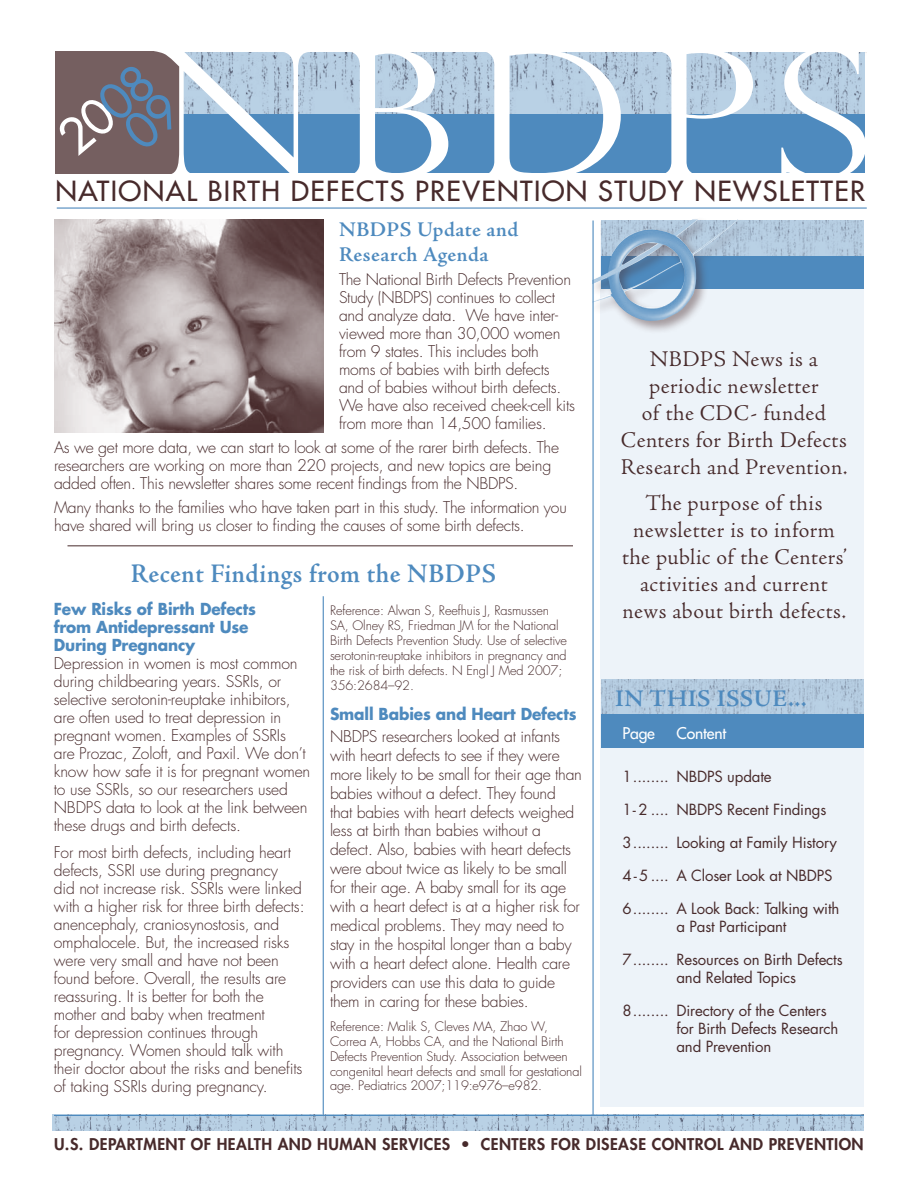
<style>
.page{position:relative;width:918px;height:1188px;background:#fff}
.page>*{position:absolute;margin:0;border:0;box-sizing:border-box;transform-origin:0 0}
.t1{font:300 177px "Perpetua Titling";letter-spacing:.08em;color:#fff;scale:1.16 1}
.t2{font:500 47.7px "Futura Std";color:#fff}
.t3{font:500 27px "Futura Std";letter-spacing:.05em;color:#472a2b}
.t4{font:600 27px "Adobe Jenson Pro";letter-spacing:.02em;color:#4e8abe;scale:.95 1}
.t5{font:600 24px "Adobe Jenson Pro";letter-spacing:.025em;color:#4e8abe}
.t6{font:300 22.5px/27px "Adobe Jenson Pro";letter-spacing:.02em;color:#472a2b;text-align:center}
.t7{font:600 21px/25.2px "Adobe Jenson Pro";letter-spacing:.02em;color:#4e8abe}
.t8{font:700 16.2px/18px "Futura Std";letter-spacing:-.01em;color:#4e8abe;scale:.95 1}
.t9{font:300 15.75px/18px "Futura Std";letter-spacing:-.015em;color:#472a2b}
.t10{font:800 15.75px "Futura Std";letter-spacing:.03em;color:#472a2b}
.t11{font:500 15.75px "Futura Std";letter-spacing:-.01em;color:#fff}
.t12{font:15px/18px "Futura Std";letter-spacing:-.01em;color:#472a2b;text-align:center}
.t13{font:300 12.75px/15px "Futura Std";letter-spacing:-.01em;color:#472a2b}
.s1{color:#4e8abe}
</style>
<div class="page">
<img style="left:53px;top:1114px;width:811px;height:17px">
<div style="left:55px;top:53px;width:810px;height:120px;background:#4e8abe"></div>
<img style="left:182px;top:53px;width:683px;height:60px">
<div style="left:55px;top:51px;width:127px;height:123px;background:#755f60"></div>
<div style="left:601px;top:223px;width:263px;height:884px;background:#edf3f9"></div>
<div style="left:601px;top:220px;width:262px;height:69px;background:#4e8abe"></div>
<img style="left:781px;top:220px;width:83px;height:35px">
<div style="left:601px;top:679px;width:262px;height:69px;background:#4e8abe"></div>
<img style="left:601px;top:679px;width:263px;height:35px">
<div style="left:589px;top:216px;width:192px;height:141px;background:#472a2b;opacity:.45"></div>
<img style="left:594px;top:220px;width:144px;height:101px">
<hr style="left:323px;top:596px;width:1px;height:518px;background:#4e8abe">
<hr style="left:592px;top:220px;width:2px;height:896px;background:#4e8abe">
<hr style="left:57px;top:207px;width:810px;height:2px;background:#4e8abe">
<hr style="left:54px;top:1115px;width:810px;height:1px;background:#4e8abe">
<img style="left:54px;top:219px;width:270px;height:214px">
<hr style="left:68px;top:545px;width:505px;height:1px;background:#472a2b">
<svg style="left:182px;top:90px;width:2px;height:24px"></svg>
<h1 class="t1" style="left:154px;top:7px;width:621px">NBDPS</h1>
<h2 class="t2" style="left:46px;top:121px;width:108px;rotate:-40deg">20<span class="s1">08</span></h2>
<h3 class="t3" style="left:55px;top:174px;width:811px">NATIONAL BIRTH DEFECTS PREVENTION STUDY NEWSLETTER</h3>
<h3 class="t7" style="left:339px;top:217px;width:181px">NBDPS Update and<br>Research Agenda</h3>
<p class="t9" style="left:339px;top:271px;width:238px">The National Birth Defects Prevention Study (NBDPS) continues to collect and analyze data. We have inter&shy;viewed more than 30,000 women from 9 states. This includes both moms of babies with birth defects and of babies without birth defects.<br>We have also received cheek-cell kits from more than 14,500 families.</p>
<p class="t9" style="left:54px;top:439px;width:507px">As we get more data, we can start to look at some of the rarer birth defects. The researchers are working on more than 220 projects, and new topics are being added often. This newsletter shares some recent findings from the NBDPS.</p>
<p class="t9" style="left:54px;top:499px;width:514px">Many thanks to the families who have taken part in this study. The information you have shared will bring us closer to finding the causes of some birth defects.</p>
<h3 class="t4" style="left:131px;top:558px;width:386px">Recent Findings from the NBDPS</h3>
<p class="t8" style="left:54px;top:600px;width:214px">Few Risks of Birth Defects from Antidepressant Use<br>During Pregnancy</p>
<p class="t9" style="left:54px;top:655px;width:258px">Depression in women is most common during childbearing years. SSRIs, or selective serotonin-reuptake inhibitors, are often used to treat depression in pregnant women. Examples of SSRIs are Prozac, Zoloft, and Paxil. We don’t know how safe it is for pregnant women to use SSRIs, so our researchers used NBDPS data to look at the link between these drugs and birth defects.</p>
<p class="t9" style="left:54px;top:844px;width:252px">For most birth defects, including heart defects, SSRI use during pregnancy<br>did not increase risk. SSRIs were linked with a higher risk for three birth defects: anencephaly, craniosynostosis, and omphalocele. But, the increased risks were very small and have not been found before. Overall, the results are reassuring. It is better for both the mother and baby when treatment<br>for depression continues through pregnancy. Women should talk with their doctor about the risks and benefits of taking SSRIs during pregnancy.</p>
<p class="t13" style="left:330px;top:603px;width:239px">Reference: Alwan S, Reefhuis J, Rasmussen SA, Olney RS, Friedman JM for the National Birth Defects Prevention Study. Use of selective serotonin-reuptake inhibitors in pregnancy and the risk of birth defects. N Engl J Med 2007; 356:2684–92.</p>
<p class="t8" style="left:330px;top:705px;width:261px">Small Babies and Heart Defects</p>
<p class="t9" style="left:330px;top:727px;width:254px;line-height:18.9px">NBDPS researchers looked at infants with heart defects to see if they were more likely to be small for their age than babies without a defect. They found that babies with heart defects weighed less at birth than babies without a defect. Also, babies with heart defects were about twice as likely to be small for their age. A baby small for its age with a heart defect is at a higher risk for medical problems. They may need to stay in the hospital longer than a baby with a heart defect alone. Health care providers can use this data to guide them in caring for these babies.</p>
<p class="t13" style="left:330px;top:1019px;width:253px">Reference: Malik S, Cleves MA, Zhao W, Correa A, Hobbs CA, and the National Birth Defects Prevention Study. Association between congenital heart defects and small for gestational age. Pediatrics 2007;119:e976–e982.</p>
<h3 class="t6" style="left:621px;top:346px;width:228px">NBDPS News is a periodic newsletter<br>of the CDC- funded<br>Centers for Birth Defects<br>Research and Prevention.</h3>
<h3 class="t6" style="left:622px;top:490px;width:226px">The purpose of this newsletter is to inform the public of the Centers’ activities and current news about birth defects.</h3>
<h3 class="t5" style="left:615px;top:685px;width:193px">IN THIS ISSUE...</h3>
<p class="t11" style="left:622px;top:723px;width:34px">Page</p>
<p class="t11" style="left:677px;top:723px;width:51px">Content</p>
<p class="t12" style="left:622px;top:768px;width:151px">1........ NBDPS update</p>
<p class="t12" style="left:622px;top:801px;width:205px">1 - 2 .... NBDPS Recent Findings</p>
<p class="t12" style="left:622px;top:834px;width:216px">3........ Looking at Family History</p>
<p class="t12" style="left:622px;top:867px;width:212px">4 - 5 .... A Closer Look at NBDPS</p>
<p class="t12" style="left:622px;top:900px;width:218px">6........ A Look Back: Talking with a Past Participant</p>
<p class="t12" style="left:622px;top:951px;width:222px">7........ Resources on Birth Defects and Related Topics</p>
<p class="t12" style="left:676px;top:1002px;width:163px;text-align:left;text-indent:-54px">8........ Directory of the Centers for Birth Defects Research and Prevention</p>
<p class="t10" style="left:54px;top:1134px;width:811px">U.S. DEPARTMENT OF HEALTH AND HUMAN SERVICES • CENTERS FOR DISEASE CONTROL AND PREVENTION</p>
</div>
